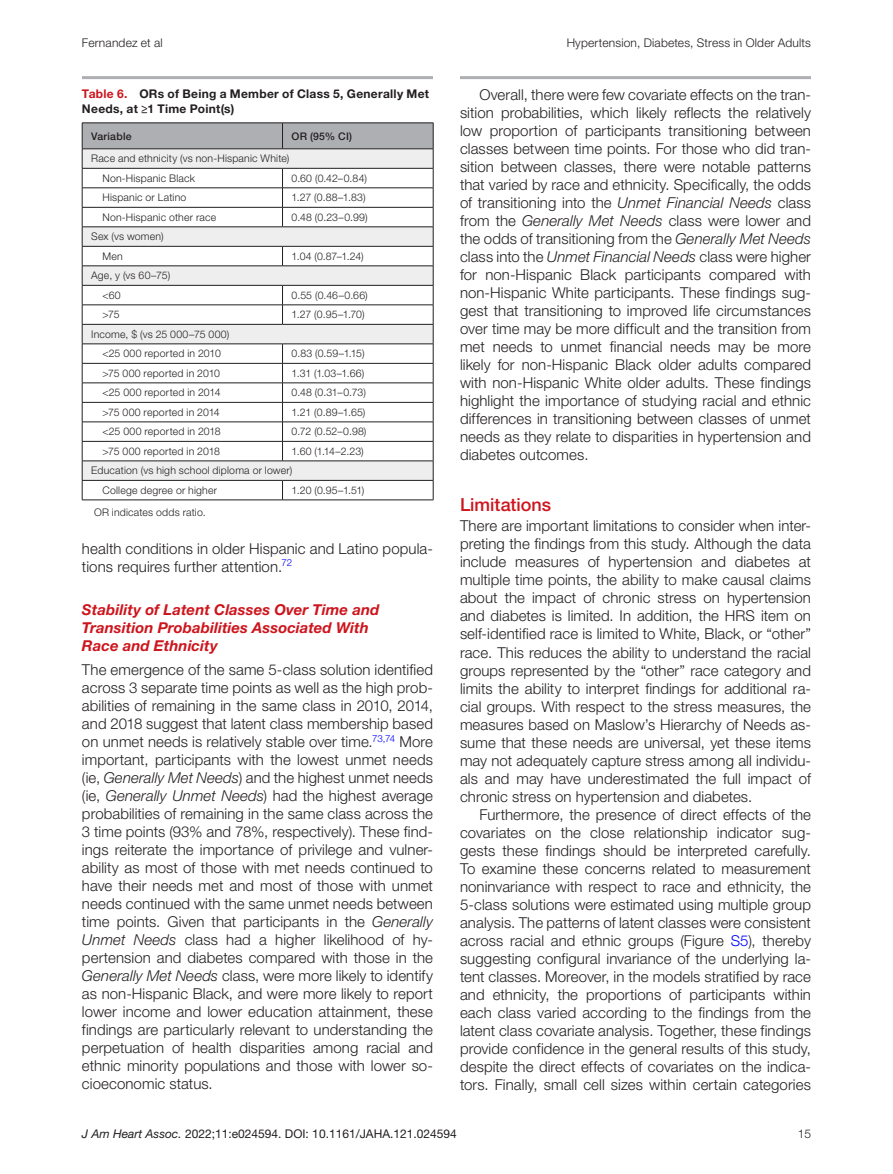
<style>
.page{position:relative;width:893px;height:1174px;background:#fff}
.page>*{position:absolute;margin:0;border:0;box-sizing:border-box;transform-origin:0 0}
.t1{font:500 18px "Helvetica Neue LT Std";color:#cd151d}
.t2{font:300 15px/18px "Helvetica Neue LT Std";letter-spacing:.005em;color:#231f20;text-align:justify}
.t3{font:italic 700 15px/18px "Helvetica Neue LT Std";letter-spacing:.005em;color:#cd151d}
.t4{font:700 12px/15px "Helvetica Neue LT Std";letter-spacing:.025em;color:#231f20}
.t5{font:12px "Helvetica Neue LT Std";color:#231f20}
.t6{font:300 12px "Helvetica Neue LT Std";letter-spacing:.015em;color:#231f20}
.t7{font:300 10.5px/19.5px "Helvetica Neue LT Std";letter-spacing:.02em;color:#231f20}
.t8{font:500 10.5px "Helvetica Neue LT Std";letter-spacing:.02em;color:#231f20}
.s1{color:#cd151d}
.s2{font-style:italic}
.s3{color:#00f}
</style>
<div class="page">
<hr style="left:82px;top:499px;width:201px;height:1px;background:#231f20">
<svg style="left:82px;top:123px;width:352px;height:376px"></svg>
<hr style="left:283px;top:499px;width:150px;height:1px;background:#231f20">
<hr style="left:82px;top:76px;width:351px;height:3px;background:#aeafb3">
<hr style="left:460px;top:76px;width:351px;height:3px;background:#aeafb3">
<p class="t6" style="left:82px;top:35px;width:82px">Fernandez et al</p>
<p class="t6" style="left:567px;top:35px;width:246px">Hypertension, Diabetes, Stress in Older Adults</p>
<p class="t4" style="left:82px;top:86px;width:349px"><span class="s1">Table 6.</span> ORs of Being a Member of Class 5, Generally Met<br>Needs, at ≥1 Time Point(s)</p>
<p class="t8" style="left:91px;top:130px;width:42px">Variable</p>
<p class="t8" style="left:292px;top:130px;width:62px">OR (95% CI)</p>
<p class="t7" style="left:102px;top:149px;width:188px;text-indent:-11px">Race and ethnicity (vs non-Hispanic White)<br>Non-Hispanic Black</p>
<p class="t7" style="left:292px;top:168px;width:77px">0.60 (0.42–0.84)</p>
<p class="t7" style="left:102px;top:188px;width:85px">Hispanic or Latino</p>
<p class="t7" style="left:292px;top:188px;width:75px">1.27 (0.88–1.83)</p>
<p class="t7" style="left:102px;top:207px;width:115px">Non-Hispanic other race</p>
<p class="t7" style="left:292px;top:207px;width:78px">0.48 (0.23–0.99)</p>
<p class="t7" style="left:102px;top:227px;width:63px;text-indent:-11px">Sex (vs women)<br>Men</p>
<p class="t7" style="left:292px;top:246px;width:74px">1.04 (0.87–1.24)</p>
<p class="t7" style="left:102px;top:266px;width:69px;text-indent:-11px">Age, y (vs 60–75) &lt;60</p>
<p class="t7" style="left:292px;top:285px;width:78px">0.55 (0.46–0.66)</p>
<p class="t7" style="left:102px;top:305px;width:19px">&gt;75</p>
<p class="t7" style="left:292px;top:305px;width:75px">1.27 (0.95–1.70)</p>
<p class="t7" style="left:91px;top:324px;width:140px;text-align:center">Income, $ (vs 25 000–75 000) &lt;25 000 reported in 2010</p>
<p class="t7" style="left:292px;top:344px;width:75px">0.83 (0.59–1.15)</p>
<p class="t7" style="left:102px;top:363px;width:119px">&gt;75 000 reported in 2010</p>
<p class="t7" style="left:292px;top:363px;width:74px">1.31 (1.03–1.66)</p>
<p class="t7" style="left:102px;top:383px;width:120px">&lt;25 000 reported in 2014</p>
<p class="t7" style="left:292px;top:383px;width:76px">0.48 (0.31–0.73)</p>
<p class="t7" style="left:102px;top:402px;width:119px">&gt;75 000 reported in 2014</p>
<p class="t7" style="left:292px;top:402px;width:75px">1.21 (0.89–1.65)</p>
<p class="t7" style="left:102px;top:422px;width:120px">&lt;25 000 reported in 2018</p>
<p class="t7" style="left:292px;top:422px;width:76px">0.72 (0.52–0.98)</p>
<p class="t7" style="left:102px;top:441px;width:119px">&gt;75 000 reported in 2018</p>
<p class="t7" style="left:292px;top:441px;width:74px">1.60 (1.14–2.23)</p>
<p class="t7" style="left:91px;top:461px;width:203px">Education (vs high school diploma or lower)</p>
<p class="t7" style="left:102px;top:480px;width:116px">College degree or higher</p>
<p class="t7" style="left:292px;top:480px;width:74px">1.20 (0.95–1.51)</p>
<p class="t7" style="left:94px;top:502px;width:113px">OR indicates odds ratio.</p>
<p class="t2" style="left:82px;top:539px;width:352px">health conditions in older Hispanic and Latino popula&shy;tions requires further attention.<sup>72</sup></p>
<p class="t3" style="left:82px;top:600px;width:299px">Stability of Latent Classes Over Time and<br>Transition Probabilities Associated With<br>Race and Ethnicity</p>
<p class="t2" style="left:82px;top:660px;width:353px">The emergence of the same 5-class solution identified across 3 separate time points as well as the high prob&shy;abilities of remaining in the same class in 2010, 2014, and 2018 suggest that latent class membership based on unmet needs is relatively stable over time.<sup>73,74</sup> More important, participants with the lowest unmet needs (ie, <span class="s2">Generally Met Needs</span>) and the highest unmet needs (ie, <span class="s2">Generally Unmet Needs</span>) had the highest average probabilities of remaining in the same class across the 3 time points (93% and 78%, respectively). These find&shy;ings reiterate the importance of privilege and vulner&shy;ability as most of those with met needs continued to have their needs met and most of those with unmet needs continued with the same unmet needs between time points. Given that participants in the <span class="s2">Generally Unmet Needs</span> class had a higher likelihood of hy&shy;pertension and diabetes compared with those in the <span class="s2">Generally Met Needs</span> class, were more likely to identify as non-Hispanic Black, and were more likely to report lower income and lower education attainment, these findings are particularly relevant to understanding the perpetuation of health disparities among racial and ethnic minority populations and those with lower so&shy;cioeconomic status.</p>
<p class="t2" style="left:460px;top:85px;width:353px;text-indent:20px">Overall, there were few covariate effects on the tran&shy;sition probabilities, which likely reflects the relatively low proportion of participants transitioning between classes between time points. For those who did tran&shy;sition between classes, there were notable patterns that varied by race and ethnicity. Specifically, the odds of transitioning into the <span class="s2">Unmet Financial Needs</span> class from the <span class="s2">Generally Met Needs</span> class were lower and the odds of transitioning from the <span class="s2">Generally Met Needs </span>class into the <span class="s2">Unmet Financial Needs</span> class were higher for non-Hispanic Black participants compared with non-Hispanic White participants. These findings sug&shy;gest that transitioning to improved life circumstances over time may be more difficult and the transition from met needs to unmet financial needs may be more likely for non-Hispanic Black older adults compared with non-Hispanic White older adults. These findings highlight the importance of studying racial and ethnic differences in transitioning between classes of unmet needs as they relate to disparities in hypertension and diabetes outcomes.</p>
<p class="t1" style="left:460px;top:494px;width:93px">Limitations</p>
<p class="t2" style="left:460px;top:517px;width:353px">There are important limitations to consider when inter&shy;preting the findings from this study. Although the data include measures of hypertension and diabetes at multiple time points, the ability to make causal claims about the impact of chronic stress on hypertension and diabetes is limited. In addition, the HRS item on self-identified race is limited to White, Black, or “other” race. This reduces the ability to understand the racial groups represented by the “other” race category and limits the ability to interpret findings for additional ra&shy;cial groups. With respect to the stress measures, the measures based on Maslow’s Hierarchy of Needs as&shy;sume that these needs are universal, yet these items may not adequately capture stress among all individu&shy;als and may have underestimated the full impact of chronic stress on hypertension and diabetes.</p>
<p class="t2" style="left:460px;top:805px;width:353px;text-indent:20px">Furthermore, the presence of direct effects of the covariates on the close relationship indicator sug&shy;gests these findings should be interpreted carefully.<br>To examine these concerns related to measurement noninvariance with respect to race and ethnicity, the 5-class solutions were estimated using multiple group analysis. The patterns of latent classes were consistent across racial and ethnic groups (Figure <span class="s3">S5</span>), thereby suggesting configural invariance of the underlying la&shy;tent classes. Moreover, in the models stratified by race and ethnicity, the proportions of participants within each class varied according to the findings from the latent class covariate analysis. Together, these findings provide confidence in the general results of this study, despite the direct effects of covariates on the indica&shy;tors. Finally, small cell sizes within certain categories</p>
<p class="t5" style="left:82px;top:1126px;width:376px"><span class="s2">J Am Heart Assoc.</span> 2022;11:e024594. DOI: 10.1161/JAHA.121.024594</p>
<p class="t6" style="left:798px;top:1126px;width:15px">15</p>
</div>
